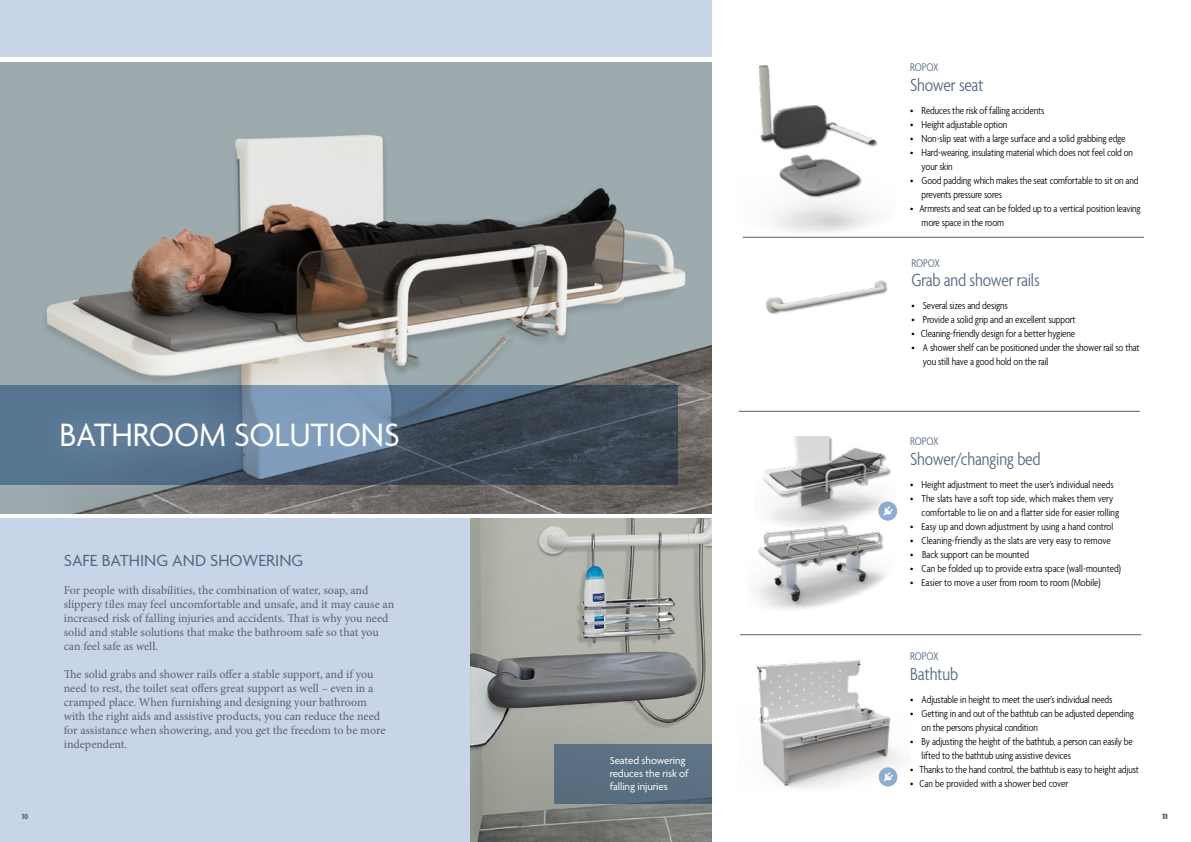
<style>
.page{position:relative;width:1191px;height:842px;background:#fff}
.page>*{position:absolute;margin:0;border:0;box-sizing:border-box;transform-origin:0 0}
.t1{font:35px "Agenda";color:#fff;scale:.95 1}
.t2{font:300 condensed 19px "Agenda";letter-spacing:-.01em;color:#53677f}
.t3{font:17.4px "Agenda";color:#53677f}
.t4{font:12px/14px "Minion Pro";letter-spacing:-.005em;color:#5a616e}
.t5{font:300 condensed 12px "Agenda";letter-spacing:-.02em;color:#53677f}
.t6{font:300 condensed 11px/14px "Agenda";letter-spacing:-.01em;color:#000}
.t7{font:11px/13px "Agenda";letter-spacing:-.01em;color:#fff}
.t8{font:700 8px "Agenda";color:#5a616e}
</style>
<div class="page">
<img style="left:0;top:62px;width:711px;height:451px">
<div style="left:0;top:519px;width:471px;height:323px;background:#c8d5e8"></div>
<img style="left:471px;top:519px;width:240px;height:323px">
<div style="left:0;top:0;width:711px;height:57px;background:#c8d5e8"></div>
<svg style="left:0;top:386px;width:677px;height:99px;background:#435263"></svg>
<svg style="left:31px;top:393px;width:397px;height:85px;background:#607b95"></svg>
<hr style="left:738px;top:411px;width:402px;height:1px;background:#5a616e">
<div style="left:554px;top:744px;width:158px;height:60px;background:#5b7082"></div>
<hr style="left:743px;top:237px;width:401px;height:1px;background:#5a616e">
<hr style="left:740px;top:634px;width:401px;height:1px;background:#5a616e">
<img style="left:766px;top:280px;width:122px;height:34px">
<img style="left:758px;top:65px;width:120px;height:167px">
<img style="left:756px;top:528px;width:130px;height:81px">
<div style="left:753px;top:437px;width:144px;height:91px;background:#000;opacity:.38"></div>
<img style="left:753px;top:437px;width:140px;height:88px">
<img style="left:757px;top:660px;width:148px;height:129px">
<svg style="left:878px;top:767px;width:19px;height:19px"></svg>
<p class="t5" style="left:910px;top:61px;width:30px">ROPOX</p>
<h2 class="t2" style="left:910px;top:74px;width:75px">Shower seat</h2>
<p class="t6" style="left:910px;top:104px;width:136px">• Reduces the risk of falling accidents</p>
<p class="t6" style="left:910px;top:118px;width:99px">• Height adjustable option</p>
<p class="t6" style="left:910px;top:132px;width:217px">• Non-slip seat with a large surface and a solid grabbing edge</p>
<p class="t6" style="left:921px;top:146px;width:213px;text-indent:-11px">• Hard-wearing, insulating material which does not feel cold on your skin</p>
<p class="t6" style="left:921px;top:174px;width:218px;text-indent:-11px">• Good padding which makes the seat comfortable to sit on and prevents pressure sores</p>
<p class="t6" style="left:921px;top:202px;width:221px;text-indent:-11px">• Armrests and seat can be folded up to a vertical position leaving more space in the room</p>
<h1 class="t1" style="left:60px;top:416px;width:360px">BATHROOM SOLUTIONS</h1>
<h3 class="t3" style="left:64px;top:551px;width:241px">SAFE BATHING AND SHOWERING</h3>
<p class="t4" style="left:64px;top:583px;width:332px">For people with disabilities, the combination of water, soap, and slippery tiles may feel uncomfortable and unsafe, and it may cause an increased risk of falling injuries and accidents. That is why you need solid and stable solutions that make the bathroom safe so that you can feel safe as well.</p>
<p class="t4" style="left:64px;top:667px;width:323px">The solid grabs and shower rails offer a stable support, and if you need to rest, the toilet seat offers great support as well – even in a cramped place. When furnishing and designing your bathroom with the right aids and assistive products, you can reduce the need for assistance when showering, and you get the freedom to be more independent.</p>
<p class="t7" style="left:609px;top:755px;width:81px">Seated showering reduces the risk of falling injuries</p>
<p class="t5" style="left:911px;top:256px;width:30px">ROPOX</p>
<h2 class="t2" style="left:911px;top:270px;width:130px">Grab and shower rails</h2>
<p class="t6" style="left:911px;top:300px;width:98px">• Several sizes and designs</p>
<p class="t6" style="left:911px;top:314px;width:166px">• Provide a solid grip and an excellent support</p>
<p class="t6" style="left:911px;top:328px;width:165px">• Cleaning-friendly design for a better hygiene</p>
<p class="t6" style="left:923px;top:342px;width:218px;text-indent:-11px">• A shower shelf can be positioned under the shower rail so that you still have a good hold on the rail</p>
<p class="t5" style="left:910px;top:435px;width:30px">ROPOX</p>
<h2 class="t2" style="left:910px;top:448px;width:132px">Shower/changing bed</h2>
<p class="t6" style="left:910px;top:478px;width:205px">• Height adjustment to meet the user’s individual needs</p>
<p class="t6" style="left:921px;top:492px;width:199px;text-indent:-11px">• The slats have a soft top side, which makes them very comfortable to lie on and a flatter side for easier rolling</p>
<p class="t6" style="left:910px;top:520px;width:205px">• Easy up and down adjustment by using a hand control</p>
<p class="t6" style="left:910px;top:534px;width:202px">• Cleaning-friendly as the slats are very easy to remove</p>
<p class="t6" style="left:910px;top:548px;width:120px">• Back support can be mounted</p>
<p class="t6" style="left:910px;top:562px;width:212px">• Can be folded up to provide extra space (wall-mounted)</p>
<p class="t6" style="left:910px;top:576px;width:192px">• Easier to move a user from room to room (Mobile)</p>
<p class="t5" style="left:910px;top:650px;width:30px">ROPOX</p>
<h2 class="t2" style="left:910px;top:664px;width:49px">Bathtub</h2>
<p class="t6" style="left:910px;top:693px;width:204px">• Adjustable in height to meet the user’s individual needs</p>
<p class="t6" style="left:921px;top:707px;width:214px;text-indent:-11px">• Getting in and out of the bathtub can be adjusted depending on the persons physical condition</p>
<p class="t6" style="left:921px;top:735px;width:213px;text-indent:-11px">• By adjusting the height of the bathtub, a person can easily be lifted to the bathtub using assistive devices</p>
<p class="t6" style="left:910px;top:763px;width:230px">• Thanks to the hand control, the bathtub is easy to height adjust</p>
<p class="t6" style="left:910px;top:777px;width:160px">• Can be provided with a shower bed cover</p>
<p class="t8" style="left:22px;top:812px;width:8px">10</p>
<p class="t8" style="left:1162px;top:812px;width:6px">11</p>
</div>
